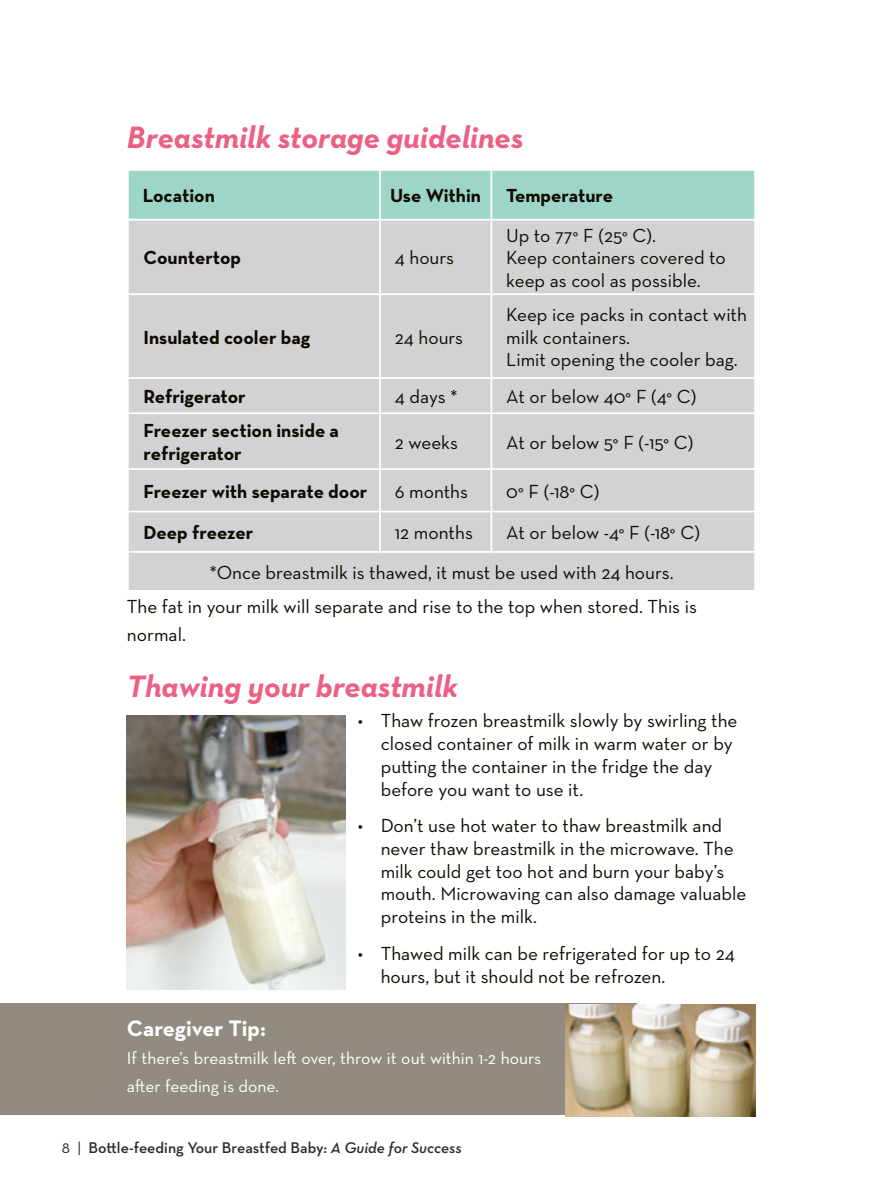
<style>
.page{position:relative;width:882px;height:1197px;background:#fff}
.page>*{position:absolute;margin:0;border:0;box-sizing:border-box;transform-origin:0 0}
.t1{font:italic 700 31.5px "Neutraface Text";color:#ec6183}
.t2{font:700 22.75px "Neutraface Text";color:#fff}
.t3{font:19.25px/22.8px "Neutraface Text";color:#0f0b00}
.t4{font:700 19.25px/22.8px "Neutraface Text";color:#0f0b00}
.t5{font:17.5px/28px "Neutraface Text";color:#fff}
.t6{font:600 15.75px "Neutraface Text";color:#2a292f}
.s1{font-weight:400}
.s2{font-family:"Neutraface Text Demi Italic Alt";font-weight:400}
</style>
<div class="page">
<div style="left:0;top:1003px;width:637px;height:112px;background:#928b81"></div>
<div style="left:129px;top:171px;width:625px;height:48px;background:#9dd6c9"></div>
<div style="left:129px;top:221px;width:625px;height:369px;background:#d1d2d4"></div>
<hr style="left:379px;top:221px;width:2px;height:72px;background:#fff">
<hr style="left:491px;top:221px;width:1px;height:72px;background:#fff">
<hr style="left:127px;top:293px;width:253px;height:2px;background:#fff">
<hr style="left:380px;top:293px;width:111px;height:2px;background:#fff">
<hr style="left:379px;top:295px;width:2px;height:82px;background:#fff">
<hr style="left:491px;top:293px;width:265px;height:2px;background:#fff">
<hr style="left:491px;top:295px;width:1px;height:82px;background:#fff">
<hr style="left:127px;top:377px;width:253px;height:2px;background:#fff">
<hr style="left:380px;top:377px;width:111px;height:2px;background:#fff">
<hr style="left:379px;top:379px;width:2px;height:33px;background:#fff">
<hr style="left:491px;top:377px;width:265px;height:2px;background:#fff">
<hr style="left:491px;top:379px;width:1px;height:33px;background:#fff">
<hr style="left:127px;top:412px;width:253px;height:2px;background:#fff">
<hr style="left:380px;top:412px;width:111px;height:2px;background:#fff">
<hr style="left:379px;top:414px;width:2px;height:54px;background:#fff">
<hr style="left:491px;top:412px;width:265px;height:2px;background:#fff">
<hr style="left:491px;top:414px;width:1px;height:54px;background:#fff">
<hr style="left:127px;top:468px;width:253px;height:2px;background:#fff">
<hr style="left:380px;top:468px;width:111px;height:2px;background:#fff">
<hr style="left:379px;top:470px;width:2px;height:41px;background:#fff">
<hr style="left:491px;top:468px;width:265px;height:2px;background:#fff">
<hr style="left:491px;top:470px;width:1px;height:41px;background:#fff">
<hr style="left:127px;top:511px;width:253px;height:1px;background:#fff">
<hr style="left:380px;top:511px;width:111px;height:1px;background:#fff">
<hr style="left:379px;top:512px;width:2px;height:39px;background:#fff">
<hr style="left:491px;top:511px;width:265px;height:1px;background:#fff">
<hr style="left:491px;top:512px;width:1px;height:39px;background:#fff">
<hr style="left:127px;top:551px;width:253px;height:2px;background:#fff">
<hr style="left:380px;top:551px;width:111px;height:2px;background:#fff">
<hr style="left:491px;top:551px;width:265px;height:2px;background:#fff">
<hr style="left:379px;top:171px;width:2px;height:48px;background:#fff">
<hr style="left:491px;top:171px;width:1px;height:48px;background:#fff">
<img style="left:565px;top:1004px;width:191px;height:112px">
<img style="left:127px;top:716px;width:219px;height:273px">
<h1 class="t1" style="left:127px;top:117px;width:398px">Breastmilk storage guidelines</h1>
<p class="t4" style="left:143px;top:184px;width:74px">Location</p>
<p class="t4" style="left:390px;top:184px;width:93px">Use Within</p>
<p class="t4" style="left:506px;top:184px;width:108px">Temperature</p>
<p class="t4" style="left:144px;top:246px;width:99px">Countertop</p>
<p class="t3" style="left:395px;top:246px;width:61px">4 hours</p>
<p class="t4" style="left:144px;top:325px;width:168px">Insulated cooler bag</p>
<p class="t3" style="left:395px;top:325px;width:70px">24 hours</p>
<p class="t3" style="left:506px;top:223px;width:151px">Up to 77° F (25° C).</p>
<p class="t3" style="left:506px;top:246px;width:221px">Keep containers covered to keep as cool as possible.</p>
<p class="t3" style="left:506px;top:303px;width:242px">Keep ice packs in contact with milk containers.</p>
<p class="t3" style="left:506px;top:348px;width:233px">Limit opening the cooler bag.</p>
<p class="t4" style="left:144px;top:385px;width:104px">Refrigerator</p>
<p class="t3" style="left:395px;top:385px;width:65px">4 days *</p>
<p class="t3" style="left:506px;top:385px;width:192px">At or below 40° F (4° C)</p>
<p class="t4" style="left:144px;top:419px;width:197px">Freezer section inside a refrigerator</p>
<p class="t3" style="left:395px;top:431px;width:65px">2 weeks</p>
<p class="t3" style="left:506px;top:431px;width:189px">At or below 5° F (-15° C)</p>
<p class="t4" style="left:144px;top:480px;width:225px">Freezer with separate door</p>
<p class="t3" style="left:395px;top:480px;width:75px">6 months</p>
<p class="t3" style="left:506px;top:480px;width:95px">0° F (-18° C)</p>
<p class="t4" style="left:144px;top:521px;width:111px">Deep freezer</p>
<p class="t3" style="left:395px;top:521px;width:80px">12 months</p>
<p class="t3" style="left:506px;top:521px;width:195px">At or below -4° F (-18° C)</p>
<p class="t3" style="left:209px;top:561px;width:466px">*Once breastmilk is thawed, it must be used with 24 hours.</p>
<p class="t3" style="left:127px;top:592px;width:571px;line-height:28px">The fat in your milk will separate and rise to the top when stored. This is normal.</p>
<p class="t1" style="left:127px;top:666px;width:333px">Thawing your breastmilk</p>
<p class="t3" style="left:381px;top:709px;width:358px;text-indent:-23px">• Thaw frozen breastmilk slowly by swirling the closed container of milk in warm water or by putting the container in the fridge the day before you want to use it.</p>
<p class="t3" style="left:381px;top:814px;width:367px;text-indent:-23px">• Don’t use hot water to thaw breastmilk and never thaw breastmilk in the microwave. The milk could get too hot and burn your baby’s mouth. Microwaving can also damage valuable proteins in the milk.</p>
<p class="t3" style="left:381px;top:942px;width:356px;text-indent:-23px">• Thawed milk can be refrigerated for up to 24 hours, but it should not be refrozen.</p>
<p class="t2" style="left:127px;top:1014px;width:141px">Caregiver Tip:</p>
<p class="t5" style="left:127px;top:1044px;width:416px">If there’s breastmilk left over, throw it out within 1-2 hours after feeding is done.</p>
<h1 class="t6" style="left:62px;top:1138px;width:402px"><span class="s1">8 |</span> Bottle-feeding Your Breastfed Baby: <span class="s2">A Guide for Success</span></h1>
</div>
